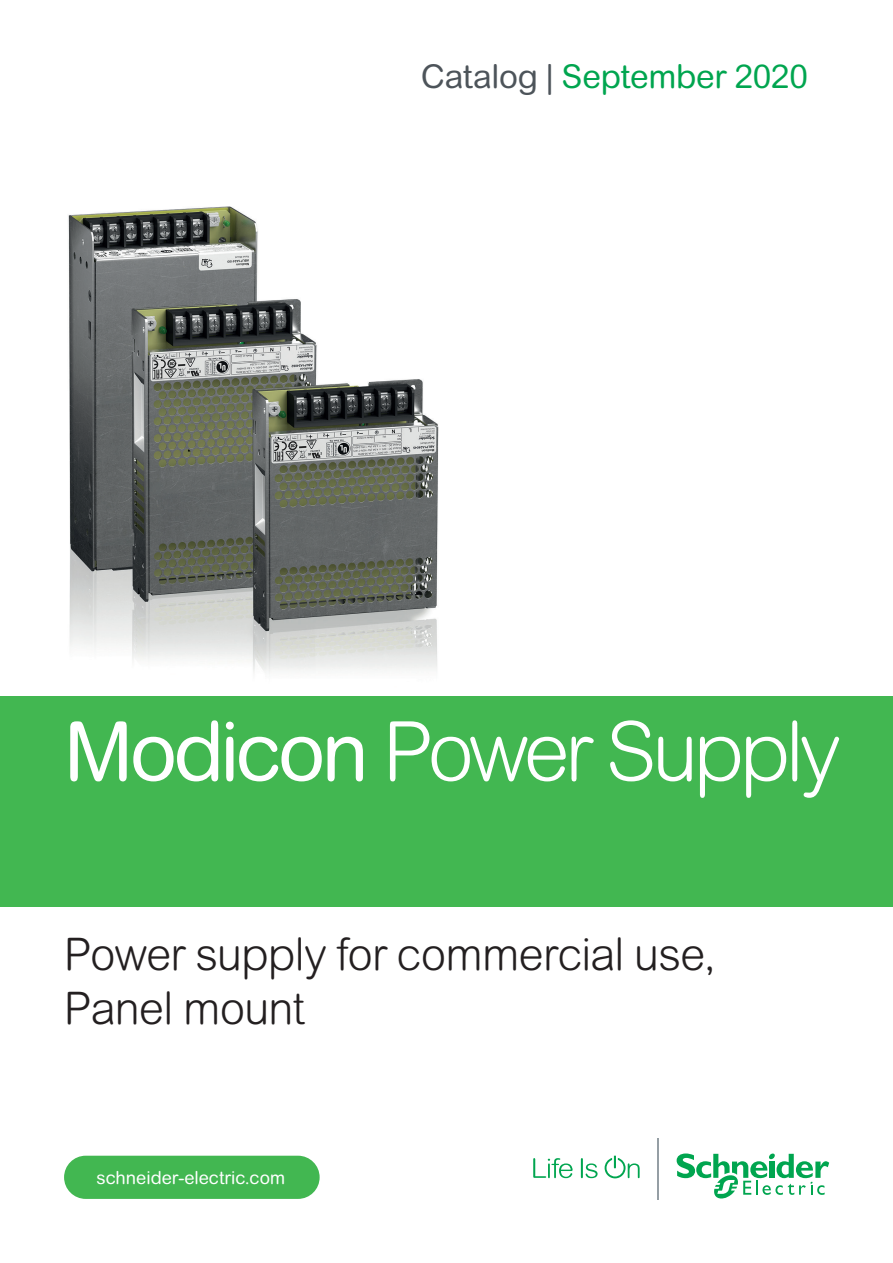
<style>
.page{position:relative;width:893px;height:1263px;background:#fff}
.page>*{position:absolute;margin:0;border:0;box-sizing:border-box;transform-origin:0 0}
.Front_title__55_Regu{font:300 82.5px "Arial Rounded MT Pro";letter-spacing:-.055em;color:#fff}
.Front_sub_title__30{font:300 45px/54px "Arial Rounded MT Pro";letter-spacing:-.015em;color:#231f20}
.Front_Catalog___Mont{font:33px "Arial Rounded MT Pro";letter-spacing:-.005em;color:#00a54f}
.t1{font:18px "Arial Rounded MT Pro";color:#fff}
.s1{color:#4d545a}
.s2{font-weight:400}
</style>
<div class="page">
<div style="left:64px;top:1156px;width:256px;height:43px;background:#42b751;border-radius:22px"></div>
<svg style="left:533px;top:1158px;width:40px;height:20px"></svg>
<svg style="left:581px;top:1158px;width:17px;height:20px"></svg>
<svg style="left:605px;top:1156px;width:35px;height:22px"></svg>
<svg style="left:677px;top:1153px;width:152px;height:46px"></svg>
<hr style="left:658px;top:1138px;width:1px;height:61px;background:#959ea4">
<div style="left:0;top:696px;width:893px;height:211px;background:#42b751"></div>
<img style="left:68px;top:206px;width:371px;height:467px">
<p class="Front_Catalog___Mont" style="left:421px;top:57px;width:389px"><span class="s1">Catalog |</span> September 2020</p>
<p class="Front_title__55_Regu" style="left:64px;top:704px;width:778px"><span class="s2">Modicon</span> Power Supply</p>
<p class="Front_sub_title__30" style="left:64px;top:929px;width:654px">Power supply for commercial use,<br>Panel mount</p>
<p class="t1" style="left:97px;top:1167px;width:190px">schneider-electric.com</p>
</div>
